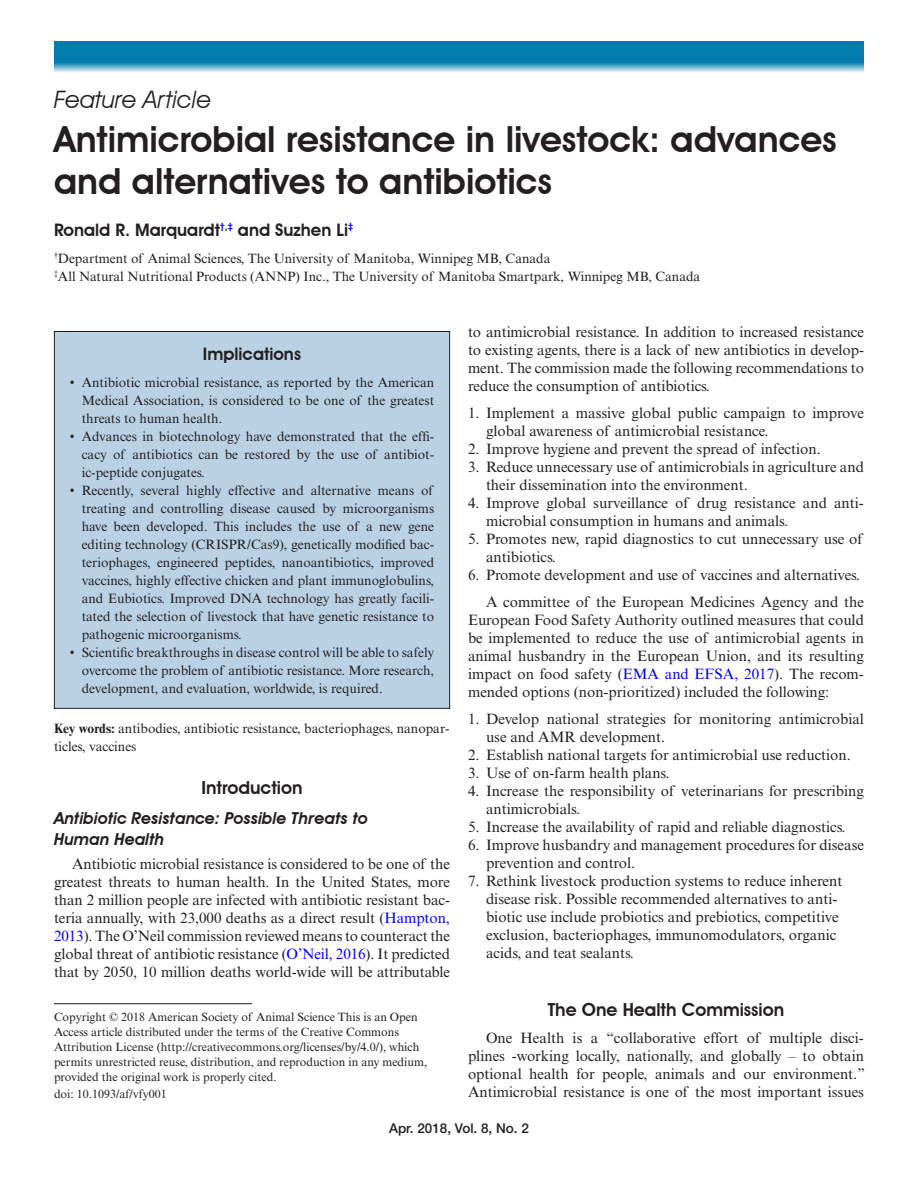
<style>
.page{position:relative;width:918px;height:1188px;background:#fff}
.page>*{position:absolute;margin:0;border:0;box-sizing:border-box;transform-origin:0 0}
.t1{font:600 36px/42px "Avant Garde IT Cby BT";color:#231f20}
.t2{font:italic 24px "Avant Garde IT Cby BT";color:#231f20}
.t3{font:600 18px "Avant Garde IT Cby BT";color:#231f20}
.t4{font:600 17.25px "Avant Garde IT Cby BT";color:#231f20}
.t5{font:italic 600 16.5px/21px "Avant Garde IT Cby BT";color:#231f20}
.t6{font:15px/18px "Times New Roman MT Std";color:#231f20}
.t7{font:13.5px/18px "Times New Roman MT Std";color:#231f20;text-align:justify}
.t8{font:500 13.5px "Helvetica Neue LT Std";color:#231f20}
.t9{font:12px/15px "Times New Roman MT Std";color:#231f20}
.s1{font-weight:700}
.s2{color:#00f}
</style>
<div class="page">
<svg style="left:54px;top:41px;width:810px;height:31px;background:#238eb8"></svg>
<div style="left:54px;top:332px;width:396px;height:376px;background:#bad1e4"></div>
<div style="left:54px;top:331px;width:396px;height:378px;border:1px solid #231f20"></div>
<hr style="left:54px;top:1003px;width:198px;height:1px;background:#231f20">
<h2 class="t2" style="left:54px;top:85px;width:158px">Feature Article</h2>
<h1 class="t1" style="left:54px;top:118px;width:784px">Antimicrobial resistance in livestock: advances and alternatives to antibiotics</h1>
<p class="t4" style="left:54px;top:219px;width:301px">Ronald R. Marquardt<sup>†</sup><sup>,</sup><sup>‡</sup> and Suzhen Li<sup>‡</sup></p>
<p class="t7" style="left:54px;top:249px;width:648px"><sup>†</sup>Department of Animal Sciences, The University of Manitoba, Winnipeg MB, Canada<br><sup>‡</sup>All Natural Nutritional Products (ANNP) Inc., The University of Manitoba Smartpark, Winnipeg MB, Canada</p>
<p class="t4" style="left:203px;top:343px;width:100px">Implications</p>
<p class="t7" style="left:82px;top:373px;width:354px;text-indent:-12px">• Antibiotic microbial resistance, as reported by the American Medical Association, is considered to be one of the greatest threats to human health.</p>
<p class="t7" style="left:82px;top:427px;width:354px;text-indent:-12px">• Advances in biotechnology have demonstrated that the effi&shy;cacy of antibiotics can be restored by the use of antibiot&shy;ic-peptide conjugates.</p>
<p class="t7" style="left:82px;top:481px;width:354px;text-indent:-12px">• Recently, several highly effective and alternative means of treating and controlling disease caused by microorganisms have been developed. This includes the use of a new gene editing technology (CRISPR/Cas9), genetically modified bac&shy;teriophages, engineered peptides, nanoantibiotics, improved vaccines, highly effective chicken and plant immunoglobulins, and Eubiotics. Improved DNA technology has greatly facili&shy;tated the selection of livestock that have genetic resistance to pathogenic microorganisms.</p>
<p class="t7" style="left:82px;top:643px;width:354px;text-indent:-12px">• Scientific breakthroughs in disease control will be able to safely overcome the problem of antibiotic resistance. More research, development, and evaluation, worldwide, is required.</p>
<p class="t7" style="left:54px;top:719px;width:397px"><span class="s1">Key words:</span> antibodies, antibiotic resistance, bacteriophages, nanopar&shy;ticles, vaccines</p>
<p class="t3" style="left:201px;top:777px;width:103px">Introduction</p>
<p class="t5" style="left:54px;top:808px;width:315px">Antibiotic Resistance: Possible Threats to<br>Human Health</p>
<p class="t6" style="left:54px;top:855px;width:398px;text-align:justify;text-indent:18px">Antibiotic microbial resistance is considered to be one of the greatest threats to human health. In the United States, more than 2 million people are infected with antibiotic resistant bac&shy;teria annually, with 23,000 deaths as a direct result (<span class="s2">Hampton, 2013</span>). The O’Neil commission reviewed means to counteract the global threat of antibiotic resistance (<span class="s2">O’Neil, 2016</span>). It predicted that by 2050, 10 million deaths world-wide will be attributable</p>
<p class="t9" style="left:54px;top:1009px;width:375px">Copyright © 2018 American Society of Animal Science This is an Open Access article distributed under the terms of the Creative Commons Attribution License (http://creativecommons.org/licenses/by/4.0/), which permits unrestricted reuse, distribution, and reproduction in any medium, provided the original work is properly cited.</p>
<p class="t9" style="left:54px;top:1086px;width:114px">doi: 10.1093/af/vfy001</p>
<p class="t6" style="left:468px;top:323px;width:398px;text-align:justify">to antimicrobial resistance. In addition to increased resistance to existing agents, there is a lack of new antibiotics in develop&shy;ment. The commission made the following recommendations to reduce the consumption of antibiotics.</p>
<p class="t6" style="left:486px;top:404px;width:379px;text-indent:-18px">1. Implement a massive global public campaign to improve global awareness of antimicrobial resistance.</p>
<p class="t6" style="left:468px;top:440px;width:354px">2. Improve hygiene and prevent the spread of infection.</p>
<p class="t6" style="left:486px;top:458px;width:379px;text-indent:-18px">3. Reduce unnecessary use of antimicrobials in agriculture and their dissemination into the environment.</p>
<p class="t6" style="left:486px;top:494px;width:379px;text-indent:-18px">4. Improve global surveillance of drug resistance and anti&shy;microbial consumption in humans and animals.</p>
<p class="t6" style="left:486px;top:530px;width:378px;text-indent:-18px">5. Promotes new, rapid diagnostics to cut unnecessary use of antibiotics.</p>
<p class="t6" style="left:468px;top:561px;width:398px;line-height:27px;text-align:right">6. Promote development and use of vaccines and alternatives.<br>A committee of the European Medicines Agency and the</p>
<p class="t6" style="left:468px;top:611px;width:398px;text-align:justify">European Food Safety Authority outlined measures that could be implemented to reduce the use of antimicrobial agents in animal husbandry in the European Union, and its resulting impact on food safety (<span class="s2">EMA and EFSA, 2017</span>). The recom&shy;mended options (non-prioritized) included the following:</p>
<p class="t6" style="left:486px;top:710px;width:380px;text-indent:-18px">1. Develop national strategies for monitoring antimicrobial use and AMR development.</p>
<p class="t6" style="left:468px;top:746px;width:384px">2. Establish national targets for antimicrobial use reduction.</p>
<p class="t6" style="left:468px;top:764px;width:203px">3. Use of on-farm health plans.</p>
<p class="t6" style="left:486px;top:782px;width:380px;text-indent:-18px">4. Increase the responsibility of veterinarians for prescribing antimicrobials.</p>
<p class="t6" style="left:468px;top:818px;width:379px">5. Increase the availability of rapid and reliable diagnostics.</p>
<p class="t6" style="left:486px;top:836px;width:380px;text-indent:-18px">6. Improve husbandry and management procedures for disease prevention and control.</p>
<p class="t6" style="left:486px;top:872px;width:358px;text-indent:-18px">7. Rethink livestock production systems to reduce inherent disease risk. Possible recommended alternatives to anti&shy;biotic use include probiotics and prebiotics, competitive exclusion, bacteriophages, immunomodulators, organic acids, and teat sealants.</p>
<p class="t3" style="left:548px;top:999px;width:238px">The One Health Commission</p>
<p class="t6" style="left:468px;top:1029px;width:398px;text-align:justify;text-indent:18px">One Health is a “collaborative effort of multiple disci&shy;plines -working locally, nationally, and globally – to obtain optional health for people, animals and our environment.” Antimicrobial resistance is one of the most important issues</p>
<p class="t8" style="left:389px;top:1120px;width:141px">Apr. 2018, Vol. 8, No. 2</p>
</div>
